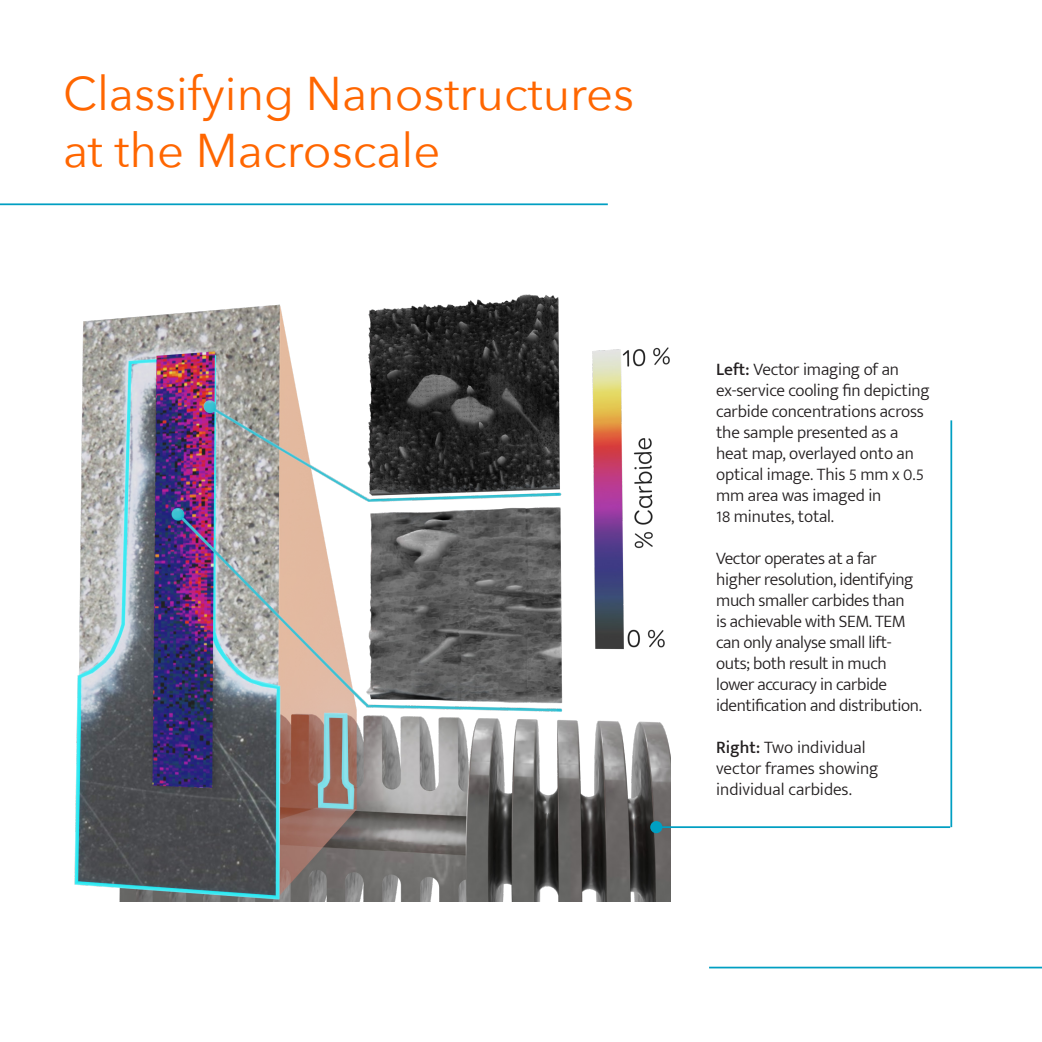
<style>
.page{position:relative;width:1042px;height:1042px;background:#fff}
.page>*{position:absolute;margin:0;border:0;box-sizing:border-box;transform-origin:0 0}
.t1{font:47.25px "Avenir Next";color:#f60}
.t2{font:300 17.5px/21px "Mukta Mahee";letter-spacing:-.02em;color:#231f20}
.t3{font:300 17.5px/21px "Mukta Mahee";color:#231f20}
.s1{font-weight:500}
</style>
<div class="page">
<img style="left:74px;top:294px;width:597px;height:607px">
<hr style="left:0;top:203px;width:608px;height:2px;background:#009fc2">
<hr style="left:656px;top:826px;width:294px;height:2px;background:#009fc2">
<div style="left:650px;top:821px;width:12px;height:12px;background:#009fc2;border-radius:50%"></div>
<hr style="left:709px;top:966px;width:333px;height:2px;background:#009fc2">
<hr style="left:950px;top:420px;width:2px;height:407px;background:#009fc2">
<p class="t1" style="left:63px;top:54px;width:573px">Classifying Nanostructures</p>
<p class="t1" style="left:63px;top:111px;width:379px">at the Macroscale</p>
<p class="t2" style="left:716px;top:359px;width:215px"><span class="s1">Left:</span> Vector imaging of an ex-service cooling fin depicting carbide concentrations across the sample presented as a heat map, overlayed onto an optical image. This 5 mm x 0.5 mm area was imaged in<br>18 minutes, total.</p>
<p class="t2" style="left:716px;top:548px;width:207px">Vector operates at a far higher resolution, identifying much smaller carbides than<br>is achievable with SEM. TEM can only analyse small lift&shy;outs; both result in much lower accuracy in carbide identification and distribution.</p>
<p class="t3" style="left:716px;top:737px;width:164px"><span class="s1">Right:</span> Two individual vector frames showing individual carbides.</p>
</div>
